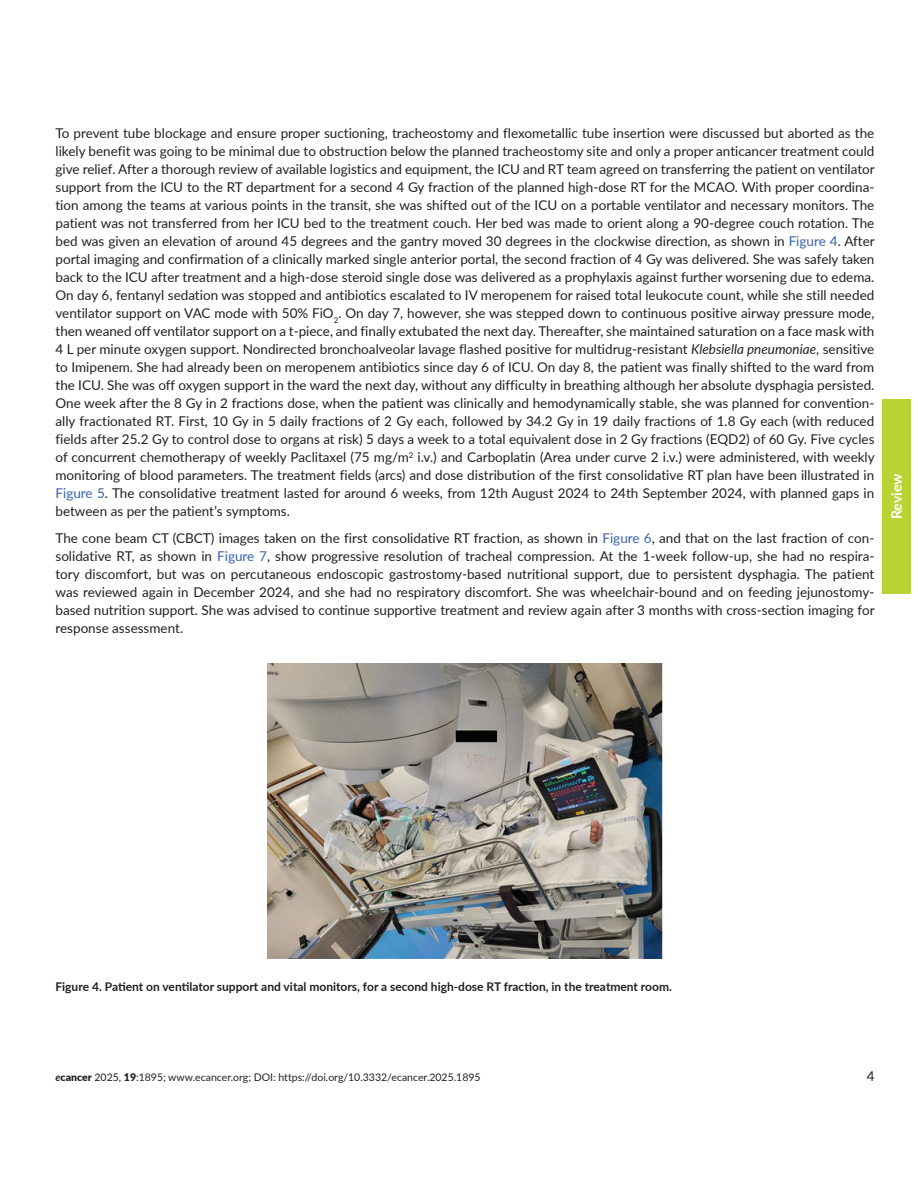
<style>
.page{position:relative;width:918px;height:1188px;background:#fff}
.page>*{position:absolute;margin:0;border:0;box-sizing:border-box;transform-origin:0 0}
.t1{font:700 14.25px "Lato";letter-spacing:-.005em;color:#fff}
.t2{font:13.5px/18px "Lato";color:#231f20;text-align:justify}
.t3{font:700 12px "Lato";color:#231f20}
.t4{font:10.5px "Lato";color:#231f20}
.s1{color:#3862ae}
.s2{font-style:italic}
.s3{font-weight:700;font-style:italic}
.s4{font-weight:900}
</style>
<div class="page">
<div style="left:882px;top:399px;width:29px;height:195px;background:#b8d432"></div>
<img style="left:268px;top:664px;width:394px;height:294px">
<p class="t2" style="left:55px;top:124px;width:821px">To prevent tube blockage and ensure proper suctioning, tracheostomy and flexometallic tube insertion were discussed but aborted as the likely benefit was going to be minimal due to obstruction below the planned tracheostomy site and only a proper anticancer treatment could give relief. After a thorough review of available logistics and equipment, the ICU and RT team agreed on transferring the patient on ventilator support from the ICU to the RT department for a second 4 Gy fraction of the planned high-dose RT for the MCAO. With proper coordina&shy;tion among the teams at various points in the transit, she was shifted out of the ICU on a portable ventilator and necessary monitors. The patient was not transferred from her ICU bed to the treatment couch. Her bed was made to orient along a 90-degree couch rotation. The bed was given an elevation of around 45 degrees and the gantry moved 30 degrees in the clockwise direction, as shown in <span class="s1">Figure 4</span>. After portal imaging and confirmation of a clinically marked single anterior portal, the second fraction of 4 Gy was delivered. She was safely taken back to the ICU after treatment and a high-dose steroid single dose was delivered as a prophylaxis against further worsening due to edema.<br>On day 6, fentanyl sedation was stopped and antibiotics escalated to IV meropenem for raised total leukocute count, while she still needed ventilator support on VAC mode with 50% FiO<sub>2</sub>. On day 7, however, she was stepped down to continuous positive airway pressure mode, then weaned off ventilator support on a t-piece, and finally extubated the next day. Thereafter, she maintained saturation on a face mask with 4 L per minute oxygen support. Nondirected bronchoalveolar lavage flashed positive for multidrug-resistant <span class="s2">Klebsiella pneumoniae</span>, sensitive to Imipenem. She had already been on meropenem antibiotics since day 6 of ICU. On day 8, the patient was finally shifted to the ward from the ICU. She was off oxygen support in the ward the next day, without any difficulty in breathing although her absolute dysphagia persisted.<br>One week after the 8 Gy in 2 fractions dose, when the patient was clinically and hemodynamically stable, she was planned for convention&shy;ally fractionated RT. First, 10 Gy in 5 daily fractions of 2 Gy each, followed by 34.2 Gy in 19 daily fractions of 1.8 Gy each (with reduced fields after 25.2 Gy to control dose to organs at risk) 5 days a week to a total equivalent dose in 2 Gy fractions (EQD2) of 60 Gy. Five cycles of concurrent chemotherapy of weekly Paclitaxel (75 mg/m<sup>2</sup> i.v.) and Carboplatin (Area under curve 2 i.v.) were administered, with weekly monitoring of blood parameters. The treatment fields (arcs) and dose distribution of the first consolidative RT plan have been illustrated in <span class="s1">Figure 5</span>. The consolidative treatment lasted for around 6 weeks, from 12th August 2024 to 24th September 2024, with planned gaps in between as per the patient’s symptoms.</p>
<p class="t2" style="left:55px;top:529px;width:821px">The cone beam CT (CBCT) images taken on the first consolidative RT fraction, as shown in <span class="s1">Figure 6</span>, and that on the last fraction of con&shy;solidative RT, as shown in <span class="s1">Figure 7</span>, show progressive resolution of tracheal compression. At the 1-week follow-up, she had no respira&shy;tory discomfort, but was on percutaneous endoscopic gastrostomy-based nutritional support, due to persistent dysphagia. The patient was reviewed again in December 2024, and she had no respiratory discomfort. She was wheelchair-bound and on feeding jejunostomy&shy;based nutrition support. She was advised to continue supportive treatment and review again after 3 months with cross-section imaging for response assessment.</p>
<p class="t1" style="left:886px;top:519px;width:48px;rotate:-90deg">Review</p>
<p class="t3" style="left:56px;top:978px;width:618px">Figure 4. Patient on ventilator support and vital monitors, for a second high-dose RT fraction, in the treatment room.</p>
<p class="t4" style="left:56px;top:1070px;width:427px"><span class="s3">e</span><span class="s4">cancer</span> 2025, <span class="s4">19</span>:1895; www.ecancer.org; DOI: https://doi.org/10.3332/ecancer.2025.1895</p>
<p class="t2" style="left:867px;top:1067px;width:9px">4</p>
</div>
